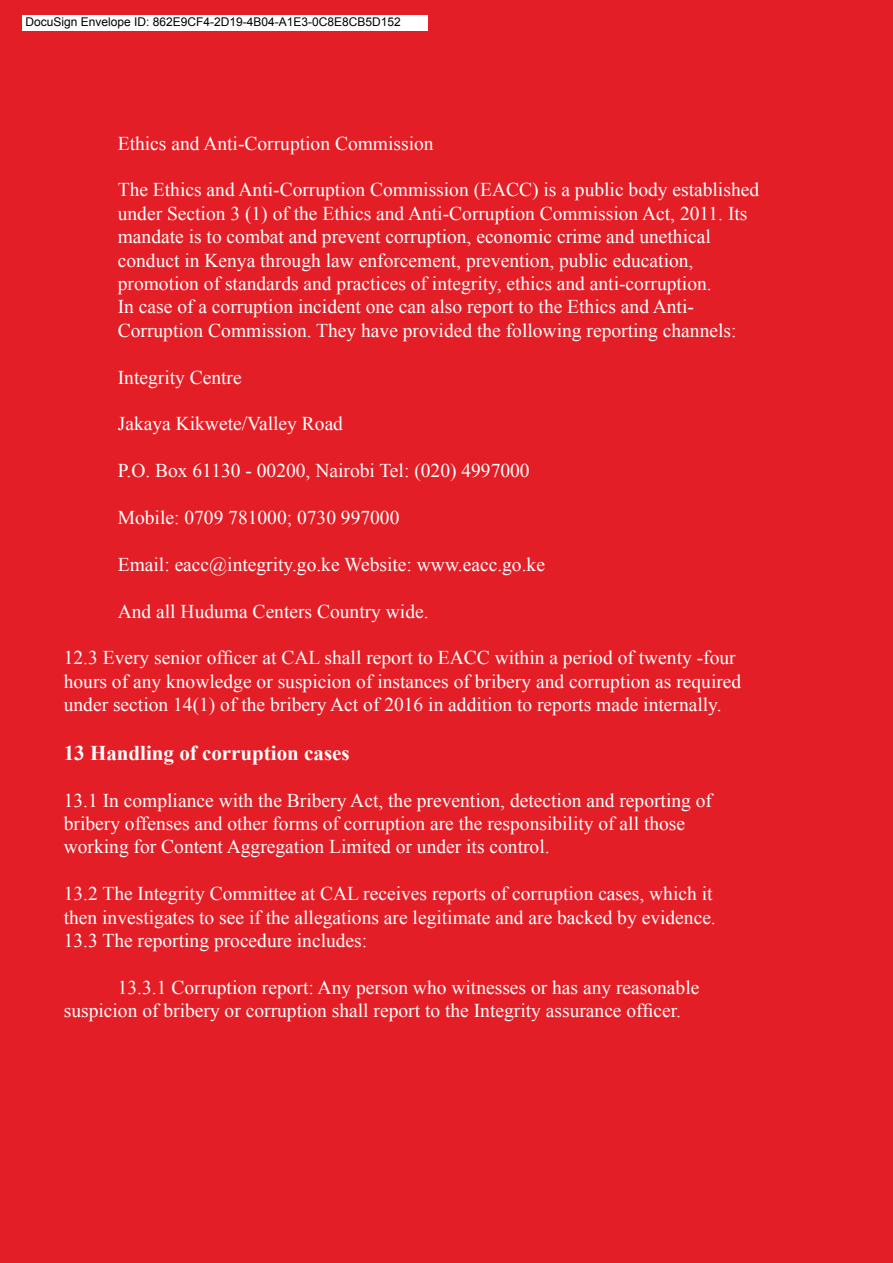
<style>
.page{position:relative;width:893px;height:1263px;background:#e41e26}
.page>*{position:absolute;margin:0;border:0;box-sizing:border-box;transform-origin:0 0}
.t1{font:700 21px "Times New Roman";color:#fff}
.t2{font:19.5px/23.4px "Times New Roman";color:#fff}
.t3{font:12px "Arial";color:#000}
</style>
<div class="page">
<div style="left:22px;top:15px;width:406px;height:15px;background:#fff"></div>
<p class="t3" style="left:26px;top:15px;width:377px">DocuSign Envelope ID: 862E9CF4-2D19-4B04-A1E3-0C8E8CB5D152</p>
<p class="t2" style="left:118px;top:131px;width:317px">Ethics and Anti-Corruption Commission</p>
<p class="t2" style="left:118px;top:178px;width:643px">The Ethics and Anti-Corruption Commission (EACC) is a public body established under Section 3 (1) of the Ethics and Anti-Corruption Commission Act, 2011. Its mandate is to combat and prevent corruption, economic crime and unethical conduct in Kenya through law enforcement, prevention, public education, promotion of standards and practices of integrity, ethics and anti-corruption.<br>In case of a corruption incident one can also report to the Ethics and Anti-Corruption Commission. They have provided the following reporting channels:</p>
<p class="t2" style="left:118px;top:365px;width:126px">Integrity Centre</p>
<p class="t2" style="left:118px;top:412px;width:227px">Jakaya Kikwete/Valley Road</p>
<p class="t2" style="left:118px;top:459px;width:413px">P.O. Box 61130 - 00200, Nairobi Tel: (020) 4997000</p>
<p class="t2" style="left:118px;top:505px;width:283px">Mobile: 0709 781000; 0730 997000</p>
<p class="t2" style="left:118px;top:552px;width:429px">Email: eacc@integrity.go.ke Website: www.eacc.go.ke</p>
<p class="t2" style="left:118px;top:599px;width:312px">And all Huduma Centers Country wide.</p>
<p class="t2" style="left:64px;top:646px;width:679px">12.3 Every senior officer at CAL shall report to EACC within a period of twenty -four hours of any knowledge or suspicion of instances of bribery and corruption as required under section 14(1) of the bribery Act of 2016 in addition to reports made internally.</p>
<p class="t1" style="left:64px;top:738px;width:287px">13 Handling of corruption cases</p>
<p class="t2" style="left:64px;top:788px;width:650px">13.1 In compliance with the Bribery Act, the prevention, detection and reporting of bribery offenses and other forms of corruption are the responsibility of all those working for Content Aggregation Limited or under its control.</p>
<p class="t2" style="left:64px;top:882px;width:654px">13.2 The Integrity Committee at CAL receives reports of corruption cases, which it then investigates to see if the allegations are legitimate and are backed by evidence.<br>13.3 The reporting procedure includes:</p>
<p class="t2" style="left:64px;top:975px;width:637px;text-indent:54px">13.3.1 Corruption report: Any person who witnesses or has any reasonable suspicion of bribery or corruption shall report to the Integrity assurance officer.</p>
</div>
